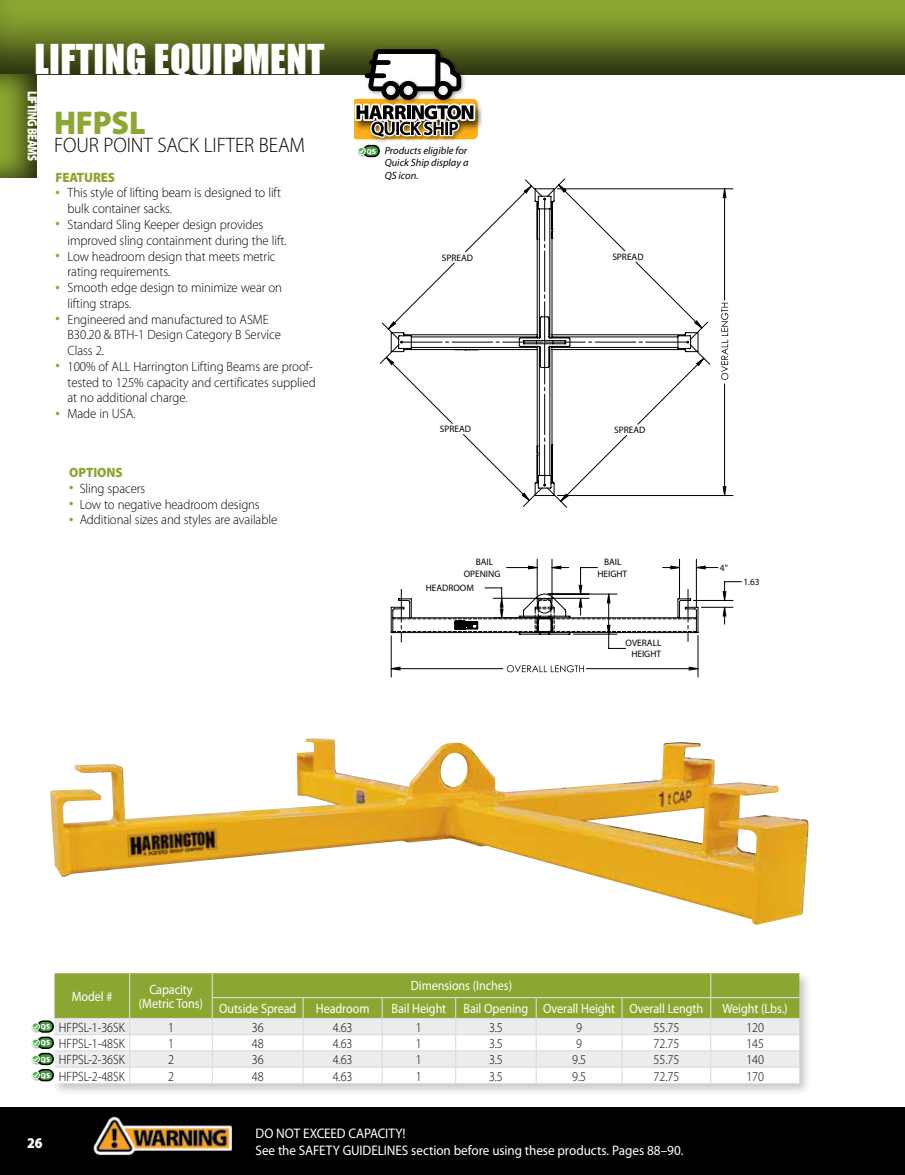
<style>
.page{position:relative;width:905px;height:1175px;background:#fff}
.page>*{position:absolute;margin:0;border:0;box-sizing:border-box;transform-origin:0 0}
.t1{font:37.8px "Impact";letter-spacing:.01em;color:#fff}
.t2{font:900 33px "Myriad Pro";letter-spacing:-.005em;color:#8ba732;scale:.95 1}
.t3{font:300 21px "Myriad Pro";letter-spacing:-.005em;color:#000;scale:.95 1}
.t4{font:900 15px "Myriad Pro";color:#fff;scale:.9 1}
.t5{font:13.8px/16.5px "Myriad Pro";letter-spacing:-.005em;color:#fff;scale:.95 1}
.t6{font:300 13.5px/15.8px "Myriad Pro";letter-spacing:-.005em;color:#000;scale:.95 1}
.t7{font:300 13.5px "Myriad Pro";letter-spacing:-.005em;color:#000;scale:.9 1}
.t8{font:13.5px/13.5px "Myriad Pro";letter-spacing:-.005em;color:#fff;text-align:center;scale:.9 1}
.t9{font:900 13.5px "Myriad Pro";letter-spacing:-.005em;color:#8ba732;scale:.95 1}
.t10{font:900 13.5px "Myriad Pro";letter-spacing:-.05em;color:#fff;scale:.8 1}
.t11{font:italic 10.5px/12.6px "Myriad Pro";color:#000;text-align:justify}
.t12{font:9.3px/11.1px "Century Gothic";color:#000;text-align:center}
.t13{font:9.3px "Century Gothic";color:#0b0a0b}
.t14{font:900 7.5px/16.2px "Myriad Pro";color:#fff;text-align:justify}
.s1{font-weight:700;color:#8ba732}
.s2{font-weight:900;font-style:normal;font-size:7.5px;color:#fff}
</style>
<div class="page">
<div style="left:0;top:1107px;width:904px;height:67px;background:#000"></div>
<img style="left:93px;top:1116px;width:140px;height:40px">
<div style="left:0;top:0;width:904px;height:76px;background:#000;opacity:.75"></div>
<div style="left:51px;top:970px;width:761px;height:126px;background:#000;opacity:.22"></div>
<svg style="left:55px;top:973px;width:744px;height:110px"></svg>
<img style="left:50px;top:738px;width:758px;height:186px">
<img style="left:364px;top:45px;width:83px;height:2px">
<img style="left:478px;top:105px;width:4px;height:24px">
<hr style="left:391px;top:636px;width:1px;height:41px;background:#000">
<hr style="left:697px;top:635px;width:1px;height:42px;background:#000">
<hr style="left:679px;top:559px;width:1px;height:39px;background:#000">
<hr style="left:696px;top:559px;width:1px;height:48px;background:#000">
<hr style="left:557px;top:188px;width:176px;height:1px;background:#000">
<hr style="left:557px;top:495px;width:176px;height:1px;background:#000">
<svg style="left:388px;top:185px;width:315px;height:268px"></svg>
<svg style="left:386px;top:357px;width:224px;height:208px"></svg>
<svg style="left:390px;top:565px;width:351px;height:107px"></svg>
<svg style="left:721px;top:188px;width:7px;height:307px"></svg>
<div style="left:38px;top:1021px;width:15px;height:11px;background:#409a3c;border-radius:5px"></div>
<div style="left:37px;top:1020px;width:17px;height:12px;border:2px solid #000;border-radius:5px"></div>
<img style="left:31px;top:1020px;width:12px;height:13px">
<div style="left:32px;top:1022px;width:8px;height:8px;border:1px solid #fdfefe;border-radius:50%"></div>
<svg style="left:32px;top:1023px;width:7px;height:6px"></svg>
<div style="left:38px;top:1037px;width:15px;height:11px;background:#409a3c;border-radius:5px"></div>
<div style="left:37px;top:1036px;width:17px;height:13px;border:2px solid #000;border-radius:5px"></div>
<div style="left:38px;top:1053px;width:15px;height:11px;background:#409a3c;border-radius:5px"></div>
<div style="left:37px;top:1052px;width:17px;height:13px;border:2px solid #000;border-radius:5px"></div>
<div style="left:38px;top:1069px;width:15px;height:11px;background:#409a3c;border-radius:5px"></div>
<div style="left:37px;top:1069px;width:17px;height:12px;border:2px solid #000;border-radius:5px"></div>
<svg style="left:31px;top:1037px;width:12px;height:45px"></svg>
<div style="left:0;top:73px;width:38px;height:105px;background:#000;opacity:.75"></div>
<svg style="left:354px;top:47px;width:124px;height:111px"></svg>
<h1 class="t1" style="left:34px;top:36px;width:292px">LIFTING EQUIPMENT</h1>
<p class="t10" style="left:40px;top:90px;width:90px;rotate:90deg">LIFTING BEAMS</p>
<h2 class="t2" style="left:54px;top:104px;width:98px">HFPSL</h2>
<h3 class="t3" style="left:54px;top:134px;width:266px">FOUR POINT SACK LIFTER BEAM</h3>
<p class="t9" style="left:56px;top:169px;width:64px">FEATURES</p>
<p class="t6" style="left:68px;top:185px;width:226px;text-indent:-12px"><span class="s1">•</span> This style of lifting beam is designed to lift bulk container sacks.</p>
<p class="t6" style="left:68px;top:217px;width:232px;text-indent:-12px"><span class="s1">•</span> Standard Sling Keeper design provides improved sling containment during the lift.</p>
<p class="t6" style="left:68px;top:248px;width:221px;text-indent:-12px"><span class="s1">•</span> Low headroom design that meets metric rating requirements.</p>
<p class="t6" style="left:68px;top:280px;width:227px;text-indent:-12px"><span class="s1">•</span> Smooth edge design to minimize wear on lifting straps.</p>
<p class="t6" style="left:68px;top:311px;width:226px;text-indent:-12px"><span class="s1">•</span> Engineered and manufactured to ASME<br>B30.20 &amp; BTH-1 Design Category B Service<br>Class 2.</p>
<p class="t6" style="left:68px;top:359px;width:263px;text-indent:-12px"><span class="s1">•</span> 100% of ALL Harrington Lifting Beams are proof&shy;tested to 125% capacity and certificates supplied at no additional charge.</p>
<p class="t6" style="left:56px;top:406px;width:86px"><span class="s1">•</span> Made in USA.</p>
<p class="t9" style="left:69px;top:465px;width:58px">OPTIONS</p>
<p class="t6" style="left:69px;top:481px;width:82px"><span class="s1">•</span> Sling spacers</p>
<p class="t6" style="left:69px;top:496px;width:202px"><span class="s1">•</span> Low to negative headroom designs</p>
<p class="t6" style="left:69px;top:512px;width:220px"><span class="s1">•</span> Additional sizes and styles are available</p>
<p class="t11" style="left:385px;top:144px;width:85px;text-indent:-18px"><span class="s2">QS</span> Products eligible for Quick Ship display a QS icon.</p>
<p class="t12" style="left:442px;top:252px;width:33px">SPREAD</p>
<p class="t12" style="left:612px;top:251px;width:33px">SPREAD</p>
<p class="t12" style="left:440px;top:423px;width:33px">SPREAD</p>
<p class="t12" style="left:614px;top:424px;width:33px">SPREAD</p>
<p class="t12" style="left:463px;top:556px;width:38px">BAIL<br>OPENING</p>
<p class="t12" style="left:426px;top:582px;width:50px">HEADROOM</p>
<p class="t12" style="left:597px;top:556px;width:31px">BAIL<br>HEIGHT</p>
<p class="t12" style="left:625px;top:637px;width:37px">OVERALL<br>HEIGHT</p>
<p class="t13" style="left:720px;top:562px;width:9px">4"</p>
<p class="t13" style="left:743px;top:576px;width:18px">1.63</p>
<p class="t14" style="left:41px;top:1018px;width:11px">QS QS QS QS</p>
<p class="t8" style="left:72px;top:990px;width:47px">Model #</p>
<p class="t8" style="left:139px;top:983px;width:73px">Capacity (Metric Tons)</p>
<p class="t8" style="left:411px;top:979px;width:114px">Dimensions (Inches)</p>
<p class="t8" style="left:219px;top:1002px;width:87px">Outside Spread</p>
<p class="t8" style="left:316px;top:1002px;width:61px">Headroom</p>
<p class="t8" style="left:391px;top:1002px;width:62px">Bail Height</p>
<p class="t8" style="left:463px;top:1002px;width:268px">Bail Opening Overall Height Overall Length</p>
<p class="t8" style="left:722px;top:1002px;width:74px">Weight (Lbs.)</p>
<p class="t7" style="left:59px;top:1019px;width:75px">HFPSL-1-36SK</p>
<p class="t7" style="left:168px;top:1019px;width:8px">1</p>
<p class="t7" style="left:252px;top:1019px;width:15px">36</p>
<p class="t7" style="left:333px;top:1019px;width:23px">4.63</p>
<p class="t7" style="left:416px;top:1019px;width:8px">1</p>
<p class="t7" style="left:489px;top:1019px;width:17px">3.5</p>
<p class="t7" style="left:576px;top:1019px;width:8px">9</p>
<p class="t7" style="left:653px;top:1019px;width:30px">55.75</p>
<p class="t7" style="left:746px;top:1019px;width:21px">120</p>
<p class="t7" style="left:59px;top:1036px;width:75px">HFPSL-1-48SK</p>
<p class="t7" style="left:168px;top:1036px;width:8px">1</p>
<p class="t7" style="left:252px;top:1036px;width:15px">48</p>
<p class="t7" style="left:333px;top:1036px;width:23px">4.63</p>
<p class="t7" style="left:416px;top:1036px;width:8px">1</p>
<p class="t7" style="left:489px;top:1036px;width:17px">3.5</p>
<p class="t7" style="left:576px;top:1036px;width:8px">9</p>
<p class="t7" style="left:653px;top:1036px;width:30px">72.75</p>
<p class="t7" style="left:746px;top:1036px;width:21px">145</p>
<p class="t7" style="left:59px;top:1052px;width:75px">HFPSL-2-36SK</p>
<p class="t7" style="left:168px;top:1052px;width:8px">2</p>
<p class="t7" style="left:252px;top:1052px;width:15px">36</p>
<p class="t7" style="left:333px;top:1052px;width:23px">4.63</p>
<p class="t7" style="left:416px;top:1052px;width:8px">1</p>
<p class="t7" style="left:489px;top:1052px;width:17px">3.5</p>
<p class="t7" style="left:572px;top:1052px;width:17px">9.5</p>
<p class="t7" style="left:653px;top:1052px;width:30px">55.75</p>
<p class="t7" style="left:746px;top:1052px;width:21px">140</p>
<p class="t7" style="left:59px;top:1068px;width:75px">HFPSL-2-48SK</p>
<p class="t7" style="left:168px;top:1068px;width:8px">2</p>
<p class="t7" style="left:252px;top:1068px;width:15px">48</p>
<p class="t7" style="left:333px;top:1068px;width:23px">4.63</p>
<p class="t7" style="left:416px;top:1068px;width:8px">1</p>
<p class="t7" style="left:489px;top:1068px;width:17px">3.5</p>
<p class="t7" style="left:572px;top:1068px;width:17px">9.5</p>
<p class="t7" style="left:653px;top:1068px;width:30px">72.75</p>
<p class="t7" style="left:746px;top:1068px;width:21px">170</p>
<p class="t4" style="left:27px;top:1134px;width:19px">26</p>
<p class="t5" style="left:255px;top:1125px;width:452px">DO NOT EXCEED CAPACITY!<br>See the SAFETY GUIDELINES section before using these products. Pages 88–90.</p>
</div>
